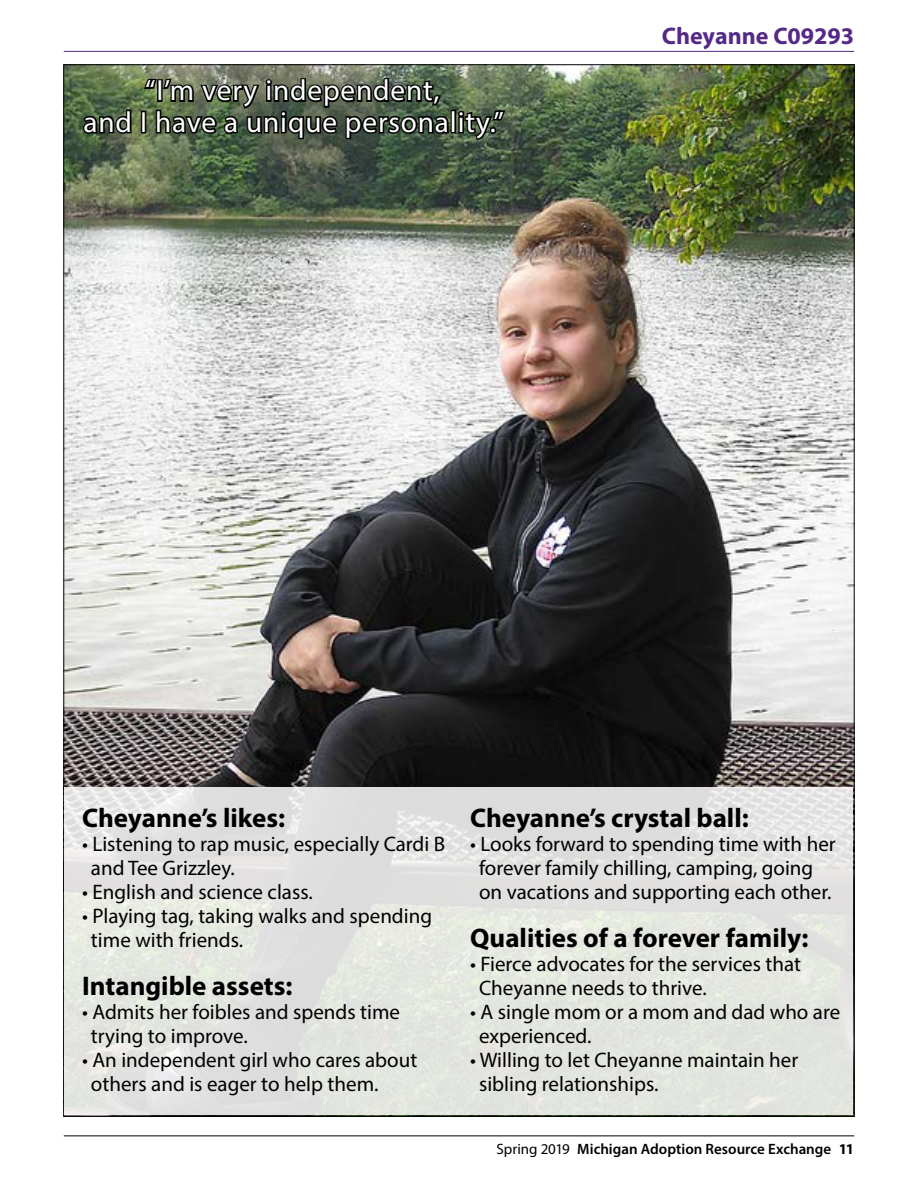
<style>
.page{position:relative;width:918px;height:1188px;background:#fff}
.page>*{position:absolute;margin:0;border:0;box-sizing:border-box;transform-origin:0 0}
.t1{font:29.25px/31.5px "Myriad Pro";letter-spacing:.03em;color:#fff;text-align:center}
.t2{font:700 27px "Myriad Pro";color:#000}
.t3{font:700 24px "Myriad Pro";color:#552988}
.t4{font:21px/24px "Myriad Pro";color:#000}
.t5{font:600 15px "Myriad Pro";color:#000}
.s1{font-weight:400}
.s2{font-weight:700}
</style>
<div class="page">
<hr style="left:64px;top:1136px;width:790px;height:1px;background:#000">
<hr style="left:64px;top:51px;width:790px;height:1px;background:#552988">
<img style="left:65px;top:66px;width:788px;height:721px">
<svg style="left:82px;top:50px;width:51px;height:168px"></svg>
<div style="left:141px;top:111px;width:5px;height:22px;border:3px solid #000"></div>
<svg style="left:142px;top:50px;width:309px;height:216px"></svg>
<div style="left:451px;top:110px;width:5px;height:23px;border:3px solid #000"></div>
<svg style="left:458px;top:108px;width:49px;height:43px"></svg>
<div style="left:64px;top:787px;width:789px;height:328px;background:#e2e4df"></div>
<h1 class="t1" style="left:84px;top:74px;width:422px">“I’m very independent,<br>and I have a unique personality.”</h1>
<p class="t3" style="left:662px;top:20px;width:194px">Cheyanne C09293</p>
<p class="t2" style="left:82px;top:800px;width:205px">Cheyanne’s likes:</p>
<p class="t4" style="left:91px;top:832px;width:356px;text-indent:-9px">• Listening to rap music, especially Cardi B and Tee Grizzley.</p>
<p class="t4" style="left:82px;top:880px;width:232px">• English and science class.</p>
<p class="t4" style="left:91px;top:904px;width:343px;text-indent:-9px">• Playing tag, taking walks and spending time with friends.</p>
<p class="t2" style="left:82px;top:968px;width:212px">Intangible assets:</p>
<p class="t4" style="left:91px;top:1000px;width:311px;text-indent:-9px">• Admits her foibles and spends time trying to improve.</p>
<p class="t4" style="left:91px;top:1048px;width:328px;text-indent:-9px">• An independent girl who cares about others and is eager to help them.</p>
<p class="t2" style="left:470px;top:800px;width:280px">Cheyanne’s crystal ball:</p>
<p class="t4" style="left:479px;top:832px;width:358px;text-indent:-9px">• Looks forward to spending time with her forever family chilling, camping, going on vacations and supporting each other.</p>
<p class="t2" style="left:470px;top:920px;width:340px">Qualities of a forever family:</p>
<p class="t4" style="left:479px;top:952px;width:324px;text-indent:-9px">• Fierce advocates for the services that<br>Cheyanne needs to thrive.</p>
<p class="t4" style="left:479px;top:1000px;width:363px;text-indent:-9px">• A single mom or a mom and dad who are experienced.</p>
<p class="t4" style="left:479px;top:1048px;width:321px;text-indent:-9px">• Willing to let Cheyanne maintain her sibling relationships.</p>
<p class="t5" style="left:497px;top:1140px;width:359px"><span class="s1">Spring 2019</span> Michigan Adoption Resource Exchange <span class="s2">11</span></p>
</div>
